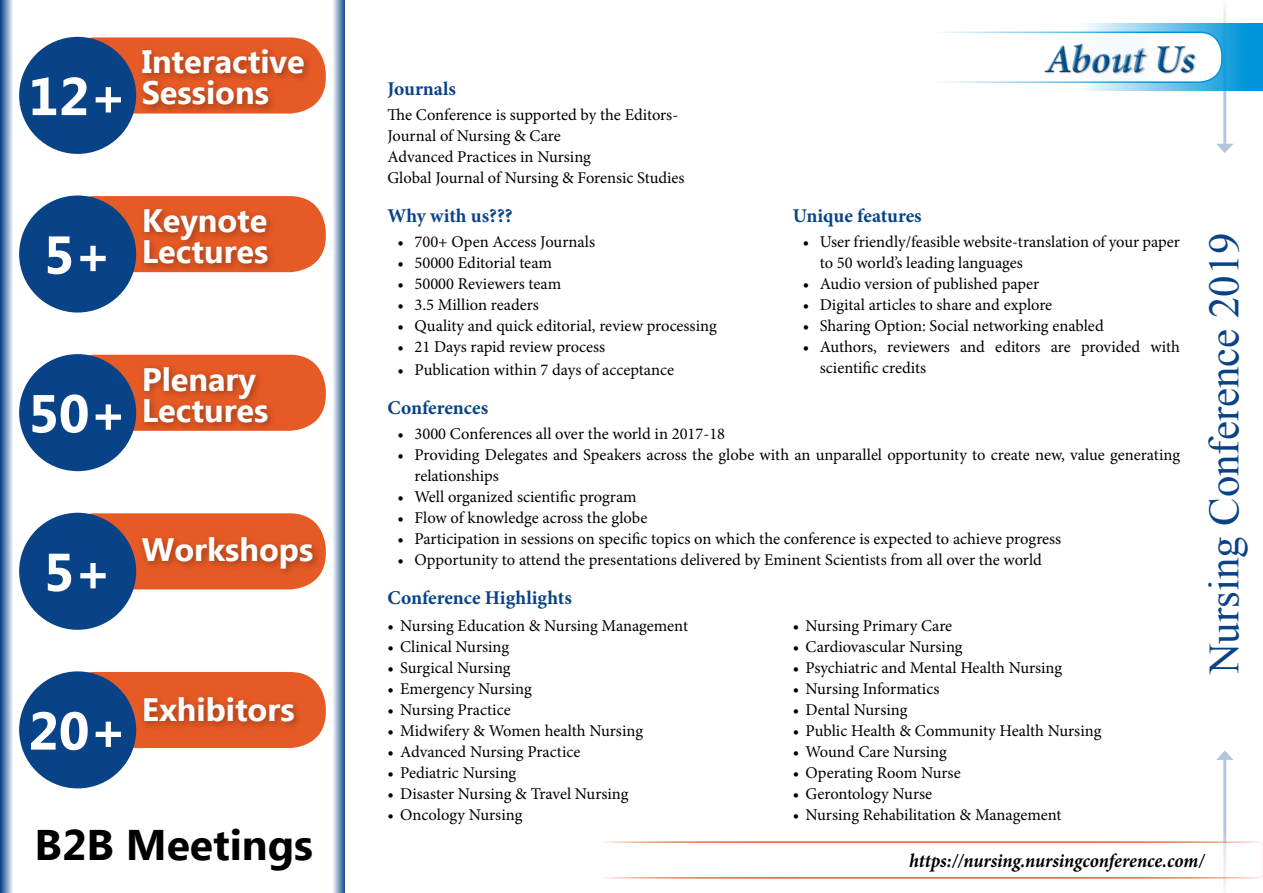
<style>
.page{position:relative;width:1263px;height:893px;background:#fff}
.page>*{position:absolute;margin:0;border:0;box-sizing:border-box;transform-origin:0 0}
.t1{font:700 53.25px "Ebrima";color:#fff}
.t2{font:42.75px "Times New Roman";color:#084388}
.t3{font:700 42.75px "Ebrima";color:#000}
.t4{font:italic 700 40.05px "Minion Pro";letter-spacing:-.01em;color:#00508f}
.t5{font:700 32.4px/30.9px "Ebrima";color:#fff}
.t6{font:700 19.5px "Minion Pro";color:#084388}
.t7{font:italic 700 19.5px "Minion Pro";letter-spacing:-.005em;color:#000;scale:.95 1}
.t8{font:16.5px/21px "Minion Pro";color:#000}
</style>
<div class="page">
<div style="left:58px;top:37px;width:268px;height:77px;background:#e65a25;border-radius:36px"></div>
<div style="left:19px;top:37px;width:117px;height:117px;background:#084388;border-radius:50%"></div>
<div style="left:138px;top:45px;width:176px;height:70px;background:#000;opacity:.3"></div>
<div style="left:58px;top:196px;width:268px;height:76px;background:#e65a25;border-radius:36px"></div>
<div style="left:19px;top:195px;width:117px;height:118px;background:#084388;border-radius:50%"></div>
<div style="left:140px;top:205px;width:137px;height:68px;background:#000;opacity:.3"></div>
<div style="left:58px;top:355px;width:268px;height:76px;background:#e65a25;border-radius:36px"></div>
<div style="left:19px;top:354px;width:117px;height:117px;background:#084388;border-radius:50%"></div>
<div style="left:140px;top:362px;width:137px;height:70px;background:#000;opacity:.3"></div>
<div style="left:58px;top:513px;width:268px;height:76px;background:#e65a25;border-radius:36px"></div>
<div style="left:19px;top:513px;width:117px;height:117px;background:#084388;border-radius:50%"></div>
<div style="left:138px;top:533px;width:184px;height:45px;background:#000;opacity:.3"></div>
<div style="left:58px;top:672px;width:268px;height:76px;background:#e65a25;border-radius:36px"></div>
<div style="left:19px;top:671px;width:117px;height:117px;background:#084388;border-radius:50%"></div>
<div style="left:140px;top:693px;width:164px;height:38px;background:#000;opacity:.3"></div>
<svg style="left:0;top:0;width:13px;height:893px;background:#7a99be"></svg>
<svg style="left:333px;top:0;width:12px;height:893px;background:#8da8c8"></svg>
<hr style="left:1223px;top:757px;width:3px;height:136px;background:#084388">
<svg style="left:1216px;top:750px;width:17px;height:10px"></svg>
<hr style="left:1223px;top:0;width:3px;height:146px;background:#084388">
<svg style="left:1216px;top:144px;width:17px;height:9px"></svg>
<svg style="left:1057px;top:23px;width:206px;height:68px;background:#52b6e5"></svg>
<div style="left:894px;top:32px;width:328px;height:50px;background:#fff;border-radius:22px"></div>
<div style="left:893px;top:32px;width:329px;height:51px;border:2px solid #0095da;border-radius:22px"></div>
<div style="left:1043px;top:43px;width:153px;height:31px;background:#000;opacity:.35"></div>
<div style="left:597px;top:841px;width:666px;height:38px;background:#fff;border:2px solid #e65a25"></div>
<h1 class="t1" style="left:28px;top:57px;width:100px">12+</h1>
<h3 class="t5" style="left:142px;top:48px;width:165px">Interactive<br>Sessions</h3>
<h1 class="t1" style="left:44px;top:215px;width:70px">5+</h1>
<h3 class="t5" style="left:142px;top:207px;width:128px">Keynote<br>Lectures</h3>
<h1 class="t1" style="left:28px;top:374px;width:100px">50+</h1>
<h3 class="t5" style="left:142px;top:365px;width:128px">Plenary<br>Lectures</h3>
<h1 class="t1" style="left:44px;top:532px;width:70px">5+</h1>
<h3 class="t5" style="left:142px;top:536px;width:173px">Workshops</h3>
<h1 class="t1" style="left:28px;top:691px;width:100px">20+</h1>
<h3 class="t5" style="left:142px;top:696px;width:154px">Exhibitors</h3>
<h2 class="t3" style="left:35px;top:813px;width:280px">B2B Meetings</h2>
<p class="t6" style="left:387px;top:75px;width:70px">Journals</p>
<p class="t8" style="left:387px;top:104px;width:299px">The Conference is supported by the Editors-Journal of Nursing &amp; Care<br>Advanced Practices in Nursing<br>Global Journal of Nursing &amp; Forensic Studies</p>
<p class="t6" style="left:387px;top:202px;width:127px">Why with us???</p>
<p class="t8" style="left:397px;top:232px;width:199px">• 700+ Open Access Journals</p>
<p class="t8" style="left:397px;top:253px;width:156px">• 50000 Editorial team</p>
<p class="t8" style="left:397px;top:274px;width:165px">• 50000 Reviewers team</p>
<p class="t8" style="left:397px;top:295px;width:143px">• 3.5 Million readers</p>
<p class="t8" style="left:397px;top:316px;width:321px">• Quality and quick editorial, review processing</p>
<p class="t8" style="left:397px;top:337px;width:209px">• 21 Days rapid review process</p>
<p class="t8" style="left:397px;top:359px;width:278px">• Publication within 7 days of acceptance</p>
<h3 class="t4" style="left:1045px;top:30px;width:151px">About Us</h3>
<p class="t6" style="left:793px;top:202px;width:130px">Unique features</p>
<p class="t8" style="left:820px;top:232px;width:362px;text-indent:-17px">• User friendly/feasible website-translation of your paper to 50 world’s leading languages</p>
<p class="t8" style="left:803px;top:274px;width:238px">• Audio version of published paper</p>
<p class="t8" style="left:803px;top:295px;width:251px">• Digital articles to share and explore</p>
<p class="t8" style="left:803px;top:316px;width:302px">• Sharing Option: Social networking enabled</p>
<p class="t8" style="left:820px;top:337px;width:362px;text-indent:-17px">• Authors, reviewers and editors are provided with scientific credits</p>
<p class="t6" style="left:387px;top:394px;width:102px">Conferences</p>
<p class="t8" style="left:397px;top:424px;width:329px">• 3000 Conferences all over the world in 2017-18</p>
<p class="t8" style="left:414px;top:445px;width:767px;text-indent:-17px">• Providing Delegates and Speakers across the globe with an unparallel opportunity to create new, value generating relationships</p>
<p class="t8" style="left:397px;top:487px;width:241px">• Well organized scientific program</p>
<p class="t8" style="left:397px;top:508px;width:251px">• Flow of knowledge across the globe</p>
<p class="t8" style="left:397px;top:529px;width:665px">• Participation in sessions on specific topics on which the conference is expected to achieve progress</p>
<p class="t8" style="left:397px;top:550px;width:646px">• Opportunity to attend the presentations delivered by Eminent Scientists from all over the world</p>
<p class="t6" style="left:387px;top:584px;width:186px">Conference Highlights</p>
<p class="t8" style="left:387px;top:616px;width:302px">• Nursing Education &amp; Nursing Management</p>
<p class="t8" style="left:387px;top:637px;width:123px">• Clinical Nursing</p>
<p class="t8" style="left:387px;top:658px;width:125px">• Surgical Nursing</p>
<p class="t8" style="left:387px;top:679px;width:146px">• Emergency Nursing</p>
<p class="t8" style="left:387px;top:700px;width:125px">• Nursing Practice</p>
<p class="t8" style="left:387px;top:721px;width:257px">• Midwifery &amp; Women health Nursing</p>
<p class="t8" style="left:387px;top:742px;width:194px">• Advanced Nursing Practice</p>
<p class="t8" style="left:387px;top:763px;width:130px">• Pediatric Nursing</p>
<p class="t8" style="left:387px;top:784px;width:242px">• Disaster Nursing &amp; Travel Nursing</p>
<p class="t8" style="left:387px;top:805px;width:136px">• Oncology Nursing</p>
<p class="t8" style="left:793px;top:616px;width:161px">• Nursing Primary Care</p>
<p class="t8" style="left:793px;top:637px;width:171px">• Cardiovascular Nursing</p>
<p class="t8" style="left:793px;top:658px;width:271px">• Psychiatric and Mental Health Nursing</p>
<p class="t8" style="left:793px;top:679px;width:148px">• Nursing Informatics</p>
<p class="t8" style="left:793px;top:700px;width:116px">• Dental Nursing</p>
<p class="t8" style="left:793px;top:721px;width:310px">• Public Health &amp; Community Health Nursing</p>
<p class="t8" style="left:793px;top:742px;width:156px">• Wound Care Nursing</p>
<p class="t8" style="left:793px;top:763px;width:169px">• Operating Room Nurse</p>
<p class="t8" style="left:793px;top:784px;width:141px">• Gerontology Nurse</p>
<p class="t8" style="left:793px;top:805px;width:270px">• Nursing Rehabilitation &amp; Management</p>
<h2 class="t2" style="left:1195px;top:674px;width:444px;rotate:-90deg">Nursing Conference 2019</h2>
<p class="t7" style="left:909px;top:847px;width:312px">https://nursing.nursingconference.com/</p>
</div>
